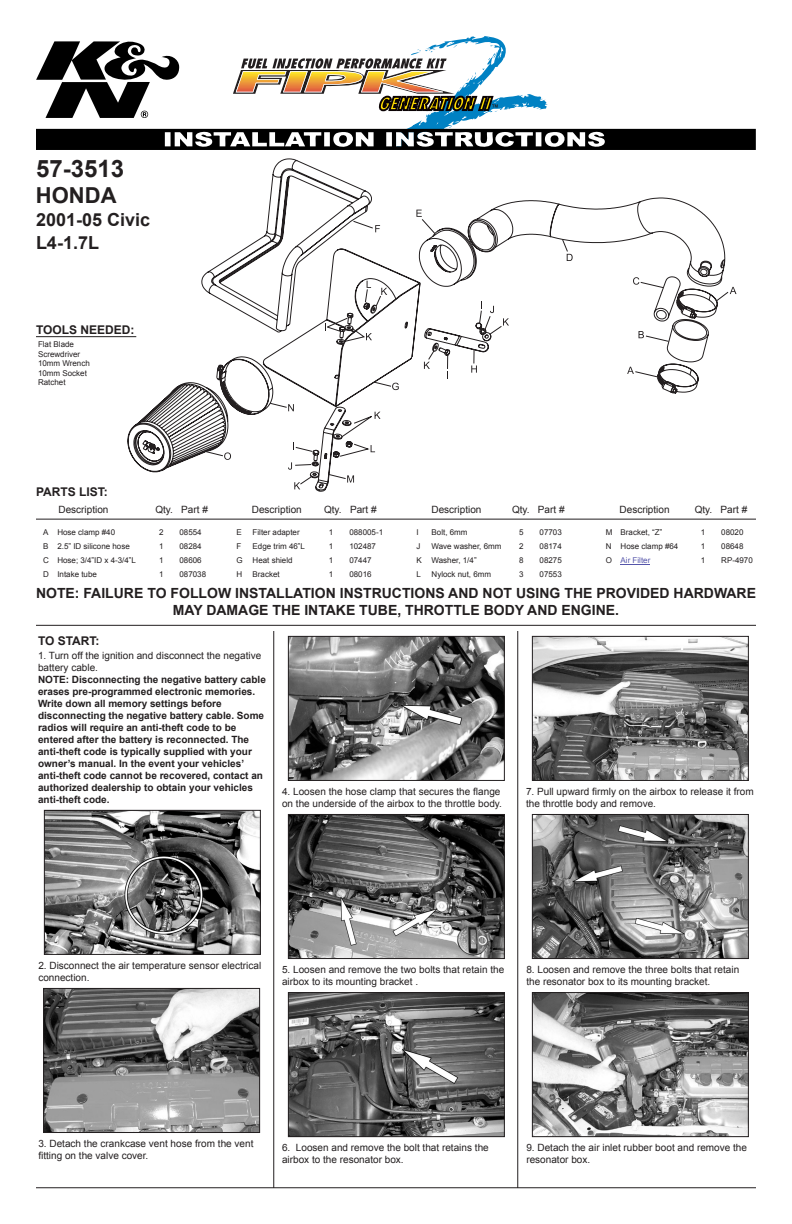
<style>
.page{position:relative;width:792px;height:1224px;background:#fff}
.page>*{position:absolute;margin:0;border:0;box-sizing:border-box;transform-origin:0 0}
.t1{font:700 24px "Arial";color:#231f20}
.t2{font:700 22px "Arial";color:#231f20}
.t3{font:700 18px "Arial";color:#231f20}
.t4{font:700 14px/16.8px "Arial";color:#231f20;text-align:center}
.t5{font:700 12px "Arial";color:#231f20}
.t6{font:10px/12px "Arial";color:#231f20}
.t7{font:700 10px/12px "Arial";color:#231f20}
.t8{font:8px/13.8px "Arial";color:#231f20}
.s1{color:#55a}
</style>
<div class="page">
<hr style="left:518px;top:631px;width:1px;height:557px;background:#231f20">
<hr style="left:274px;top:631px;width:1px;height:557px;background:#231f20">
<hr style="left:36px;top:625px;width:720px;height:1px;background:#231f20">
<svg style="left:36px;top:36px;width:720px;height:114px"></svg>
<hr style="left:36px;top:1188px;width:720px;height:1px;background:#231f20">
<hr style="left:36px;top:336px;width:100px;height:1px;background:#231f20">
<hr style="left:36px;top:519px;width:720px;height:1px;background:#231f20">
<svg style="left:621px;top:564px;width:29px;height:1px"></svg>
<svg style="left:270px;top:159px;width:102px;height:39px"></svg>
<svg style="left:147px;top:198px;width:590px;height:294px"></svg>
<img style="left:46px;top:812px;width:213px;height:141px">
<div style="left:44px;top:810px;width:217px;height:145px;border:1px solid #231f20"></div>
<img style="left:45px;top:990px;width:213px;height:141px">
<div style="left:43px;top:988px;width:217px;height:145px;border:1px solid #231f20"></div>
<img style="left:290px;top:638px;width:213px;height:141px">
<div style="left:288px;top:636px;width:217px;height:145px;border:1px solid #231f20"></div>
<img style="left:290px;top:816px;width:213px;height:141px">
<div style="left:288px;top:814px;width:217px;height:145px;border:1px solid #231f20"></div>
<img style="left:290px;top:994px;width:213px;height:141px">
<div style="left:288px;top:992px;width:217px;height:145px;border:1px solid #231f20"></div>
<img style="left:534px;top:638px;width:213px;height:141px">
<div style="left:532px;top:636px;width:217px;height:145px;border:1px solid #231f20"></div>
<img style="left:534px;top:816px;width:213px;height:141px">
<div style="left:532px;top:814px;width:217px;height:145px;border:1px solid #231f20"></div>
<img style="left:534px;top:994px;width:213px;height:141px">
<div style="left:532px;top:992px;width:217px;height:145px;border:1px solid #231f20"></div>
<p class="t1" style="left:36px;top:153px;width:90px">57-3513</p>
<p class="t2" style="left:36px;top:181px;width:82px">HONDA</p>
<p class="t3" style="left:36px;top:208px;width:116px">2001-05 Civic</p>
<p class="t3" style="left:36px;top:231px;width:65px">L4-1.7L</p>
<p class="t5" style="left:36px;top:322px;width:100px">TOOLS NEEDED:</p>
<p class="t8" style="left:38px;top:340px;width:44px;line-height:9.6px">Flat Blade<br>Screwdriver</p>
<p class="t8" style="left:38px;top:357px;width:53px">10mm Wrench</p>
<p class="t8" style="left:38px;top:366px;width:50px">10mm Socket</p>
<p class="t8" style="left:38px;top:376px;width:29px">Ratchet</p>
<p class="t5" style="left:36px;top:484px;width:73px">PARTS LIST:</p>
<p class="t6" style="left:58px;top:503px;width:52px">Description</p>
<p class="t6" style="left:155px;top:503px;width:54px">Qty. Part #</p>
<p class="t6" style="left:252px;top:503px;width:52px">Description</p>
<p class="t6" style="left:324px;top:503px;width:54px">Qty. Part #</p>
<p class="t6" style="left:431px;top:503px;width:52px">Description</p>
<p class="t6" style="left:512px;top:503px;width:54px">Qty. Part #</p>
<p class="t6" style="left:620px;top:503px;width:52px">Description</p>
<p class="t6" style="left:695px;top:503px;width:54px">Qty. Part #</p>
<p class="t8" style="left:43px;top:526px;width:7px">A</p>
<p class="t8" style="left:57px;top:526px;width:59px">Hose clamp #40</p>
<p class="t8" style="left:159px;top:526px;width:6px">2</p>
<p class="t8" style="left:179px;top:526px;width:24px">08554</p>
<p class="t8" style="left:43px;top:540px;width:7px">B</p>
<p class="t8" style="left:57px;top:540px;width:74px">2.5” ID silicone hose</p>
<p class="t8" style="left:159px;top:540px;width:6px">1</p>
<p class="t8" style="left:179px;top:540px;width:24px">08284</p>
<p class="t8" style="left:43px;top:553px;width:7px">C</p>
<p class="t8" style="left:57px;top:553px;width:80px">Hose; 3/4”ID x 4-3/4”L</p>
<p class="t8" style="left:159px;top:553px;width:6px">1</p>
<p class="t8" style="left:179px;top:553px;width:24px">08606</p>
<p class="t8" style="left:43px;top:567px;width:7px">D</p>
<p class="t8" style="left:57px;top:567px;width:41px">Intake tube</p>
<p class="t8" style="left:159px;top:567px;width:6px">1</p>
<p class="t8" style="left:179px;top:567px;width:28px">087038</p>
<p class="t8" style="left:236px;top:526px;width:7px">E</p>
<p class="t8" style="left:253px;top:526px;width:49px">Filter adapter</p>
<p class="t8" style="left:329px;top:526px;width:6px">1</p>
<p class="t8" style="left:349px;top:526px;width:35px">088005-1</p>
<p class="t8" style="left:236px;top:540px;width:6px">F</p>
<p class="t8" style="left:253px;top:540px;width:54px">Edge trim 46”L</p>
<p class="t8" style="left:329px;top:540px;width:6px">1</p>
<p class="t8" style="left:349px;top:540px;width:28px">102487</p>
<p class="t8" style="left:236px;top:553px;width:8px">G</p>
<p class="t8" style="left:253px;top:553px;width:42px">Heat shield</p>
<p class="t8" style="left:329px;top:553px;width:6px">1</p>
<p class="t8" style="left:349px;top:553px;width:24px">07447</p>
<p class="t8" style="left:236px;top:567px;width:7px">H</p>
<p class="t8" style="left:253px;top:567px;width:29px">Bracket</p>
<p class="t8" style="left:329px;top:567px;width:6px">1</p>
<p class="t8" style="left:349px;top:567px;width:24px">08016</p>
<p class="t8" style="left:417px;top:526px;width:4px">I</p>
<p class="t8" style="left:432px;top:526px;width:38px">Bolt, 6mm</p>
<p class="t8" style="left:519px;top:526px;width:6px">5</p>
<p class="t8" style="left:540px;top:526px;width:24px">07703</p>
<p class="t8" style="left:417px;top:540px;width:5px">J</p>
<p class="t8" style="left:432px;top:540px;width:71px">Wave washer, 6mm</p>
<p class="t8" style="left:519px;top:540px;width:6px">2</p>
<p class="t8" style="left:540px;top:540px;width:24px">08174</p>
<p class="t8" style="left:417px;top:553px;width:7px">K</p>
<p class="t8" style="left:432px;top:553px;width:47px">Washer, 1/4”</p>
<p class="t8" style="left:519px;top:553px;width:6px">8</p>
<p class="t8" style="left:540px;top:553px;width:24px">08275</p>
<p class="t8" style="left:417px;top:567px;width:6px">L</p>
<p class="t8" style="left:432px;top:567px;width:61px">Nylock nut, 6mm</p>
<p class="t8" style="left:519px;top:567px;width:6px">3</p>
<p class="t8" style="left:540px;top:567px;width:24px">07553</p>
<p class="t8" style="left:606px;top:526px;width:74px">M Bracket, “Z”<br>N Hose clamp #64<br>O <span class="s1">Air Filter</span></p>
<p class="t8" style="left:701px;top:526px;width:6px">1</p>
<p class="t8" style="left:721px;top:526px;width:24px">08020</p>
<p class="t8" style="left:701px;top:540px;width:6px">1</p>
<p class="t8" style="left:721px;top:540px;width:24px">08648</p>
<p class="t8" style="left:701px;top:553px;width:6px">1</p>
<p class="t8" style="left:721px;top:553px;width:33px">RP-4970</p>
<p class="t4" style="left:36px;top:585px;width:722px">NOTE: FAILURE TO FOLLOW INSTALLATION INSTRUCTIONS AND NOT USING THE PROVIDED HARDWARE<br>MAY DAMAGE THE INTAKE TUBE, THROTTLE BODY AND ENGINE.</p>
<p class="t6" style="left:38px;top:650px;width:225px">1. Turn off the ignition and disconnect the negative battery cable.</p>
<p class="t7" style="left:38px;top:674px;width:229px">NOTE: Disconnecting the negative battery cable erases pre-programmed electronic memories.<br>Write down all memory settings before disconnecting the negative battery cable. Some radios will require an anti-theft code to be entered after the battery is reconnected. The anti-theft code is typically supplied with your owner’s manual. In the event your vehicles’ anti-theft code cannot be recovered, contact an authorized dealership to obtain your vehicles anti-theft code.</p>
<p class="t5" style="left:38px;top:633px;width:63px">TO START:</p>
<p class="t6" style="left:526px;top:786px;width:229px">7. Pull upward firmly on the airbox to release it from the throttle body and remove.</p>
<p class="t6" style="left:282px;top:786px;width:221px">4. Loosen the hose clamp that secures the flange on the underside of the airbox to the throttle body.</p>
<p class="t6" style="left:38px;top:960px;width:224px">2. Disconnect the air temperature sensor electrical connection.</p>
<p class="t6" style="left:282px;top:964px;width:224px">5. Loosen and remove the two bolts that retain the airbox to its mounting bracket .</p>
<p class="t6" style="left:526px;top:964px;width:214px">8. Loosen and remove the three bolts that retain the resonator box to its mounting bracket.</p>
<p class="t6" style="left:38px;top:1138px;width:217px">3. Detach the crankcase vent hose from the vent fitting on the valve cover.</p>
<p class="t6" style="left:282px;top:1142px;width:208px">6. Loosen and remove the bolt that retains the airbox to the resonator box.</p>
<p class="t6" style="left:526px;top:1142px;width:222px">9. Detach the air inlet rubber boot and remove the resonator box.</p>
</div>
